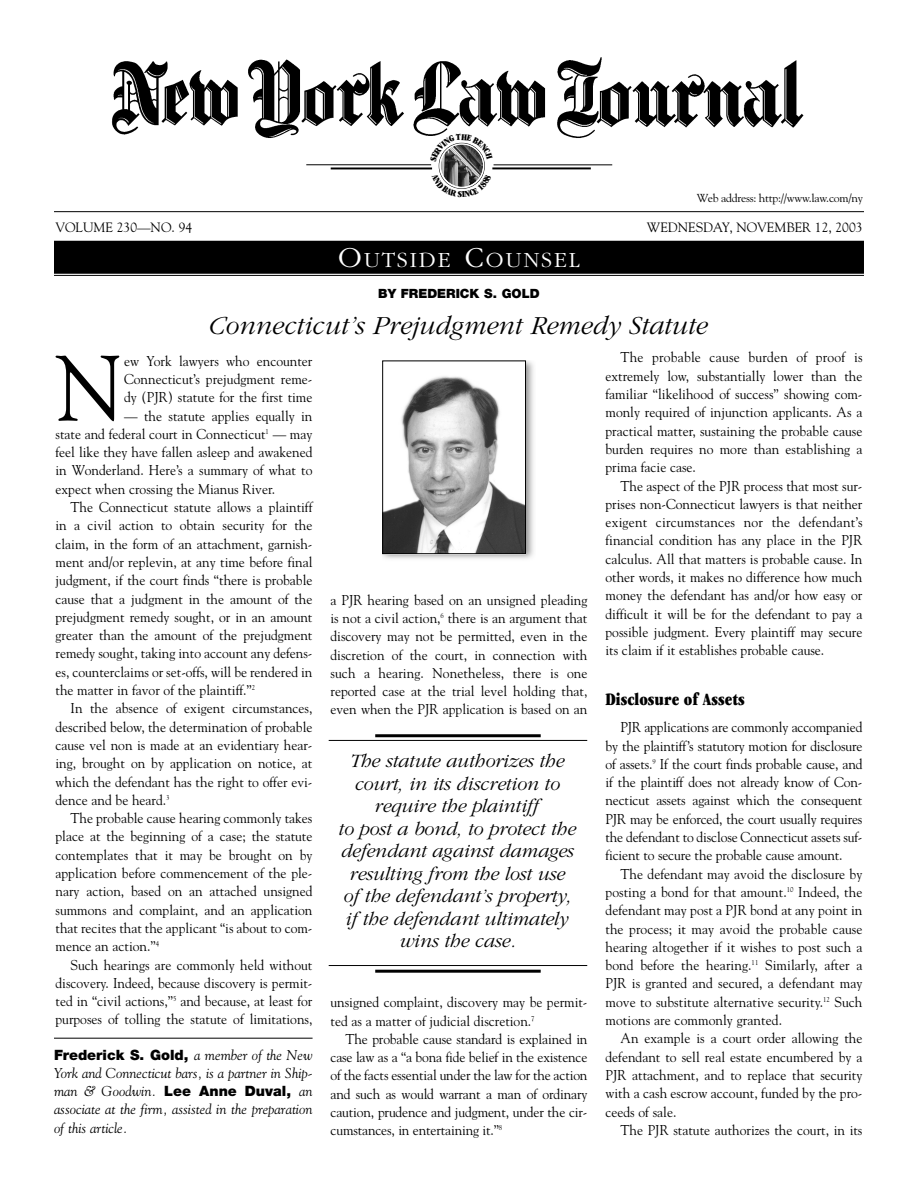
<style>
.page{position:relative;width:918px;height:1188px;background:#fff}
.page>*{position:absolute;margin:0;border:0;box-sizing:border-box;transform-origin:0 0}
.t1{font:92.25px "Goudy";color:#000;scale:.95 1}
.t2{font:italic 300 27px "Garamond";color:#000}
.t3{font:300 22.5px "Garamond";letter-spacing:.08em;color:#fff}
.t4{font:italic 300 19.5px/22.5px "Garamond";letter-spacing:-.01em;color:#000;text-align:center}
.t5{font:ultra-condensed 18px "Garamond";color:#000;scale:.95 1}
.t6{font:14.25px/18.3px "Goudy";color:#000;text-align:justify;scale:.95 1}
.t7{font:italic 14.25px/18.3px "Goudy";color:#000;text-align:justify}
.t8{font:900 14.25px "Helvetica Neue";color:#000}
.t9{font:13.5px "Goudy";color:#000}
.t10{font:900 12.75px "Helvetica Neue";color:#000}
.t11{font:11.55px "Goudy";letter-spacing:-.02em;color:#000}
.s1{font-size:30px}
.s2{font-family:"Goudy";font-weight:400;font-style:italic}
.s3{font-family:"Helvetica Neue";font-weight:900;font-style:normal}
</style>
<div class="page">
<img style="left:112px;top:57px;width:692px;height:81px">
<hr style="left:331px;top:168px;width:101px;height:1px;background:#000">
<hr style="left:306px;top:165px;width:125px;height:1px;background:#000">
<hr style="left:494px;top:165px;width:118px;height:1px;background:#000">
<hr style="left:492px;top:167px;width:99px;height:2px;background:#000">
<img style="left:441px;top:145px;width:42px;height:42px;border-radius:50%">
<hr style="left:54px;top:211px;width:810px;height:1px;background:#000">
<div style="left:54px;top:241px;width:810px;height:33px;background:#000"></div>
<hr style="left:54px;top:275px;width:810px;height:1px;background:#000">
<hr style="left:54px;top:1038px;width:259px;height:1px;background:#000">
<img style="left:382px;top:361px;width:152px;height:198px">
<img style="left:385px;top:363px;width:139px;height:189px">
<div style="left:383px;top:361px;width:143px;height:193px;border:1px solid #000"></div>
<hr style="left:375px;top:734px;width:166px;height:3px;background:#000">
<hr style="left:329px;top:740px;width:258px;height:1px;background:#000">
<hr style="left:329px;top:965px;width:258px;height:1px;background:#000">
<hr style="left:375px;top:970px;width:166px;height:3px;background:#000">
<svg style="left:430px;top:134px;width:63px;height:28px"></svg>
<svg style="left:440px;top:173px;width:44px;height:16px"></svg>
<p class="t11" style="left:697px;top:193px;width:168px">Web address: http://www.law.com/ny</p>
<p class="t9" style="left:56px;top:222px;width:138px">VOLUME 230—NO. 94</p>
<p class="t9" style="left:647px;top:222px;width:217px">WEDNESDAY, NOVEMBER 12, 2003</p>
<h3 class="t3" style="left:338px;top:251px;width:243px"><span class="s1">O</span>UTSIDE <span class="s1">C</span>OUNSEL</h3>
<p class="t10" style="left:378px;top:289px;width:163px">BY FREDERICK S. GOLD</p>
<h2 class="t2" style="left:208px;top:315px;width:501px">Connecticut’s Prejudgment Remedy Statute</h2>
<h1 class="t1" style="left:56px;top:352px;width:73px">N</h1>
<p class="t6" style="left:124px;top:353px;width:200px">ew York lawyers who encounter Connecticut’s prejudgment reme&shy;dy (PJR) statute for the first time</p>
<p class="t6" style="left:55px;top:408px;width:272px;text-indent:69px">— the statute applies equally in state and federal court in Connecticut<sup>1</sup> — may feel like they have fallen asleep and awakened in Wonderland. Here’s a summary of what to expect when crossing the Mianus River.</p>
<p class="t6" style="left:56px;top:499px;width:272px;text-indent:15px">The Connecticut statute allows a plaintiff in a civil action to obtain security for the claim, in the form of an attachment, garnish&shy;ment and/or replevin, at any time before final judgment, if the court finds “there is probable cause that a judgment in the amount of the prejudgment remedy sought, or in an amount greater than the amount of the prejudgment remedy sought, taking into account any defens&shy;es, counterclaims or set-offs, will be rendered in the matter in favor of the plaintiff.”<sup>2</sup></p>
<p class="t6" style="left:55px;top:700px;width:272px;text-indent:15px">In the absence of exigent circumstances, described below, the determination of probable cause vel non is made at an evidentiary hear&shy;ing, brought on by application on notice, at which the defendant has the right to offer evi&shy;dence and be heard.<sup>3</sup></p>
<p class="t6" style="left:55px;top:810px;width:272px;text-indent:15px">The probable cause hearing commonly takes place at the beginning of a case; the statute contemplates that it may be brought on by application before commencement of the ple&shy;nary action, based on an attached unsigned summons and complaint, and an application that recites that the applicant “is about to com&shy;mence an action.”<sup>4</sup></p>
<p class="t6" style="left:55px;top:957px;width:272px;text-indent:15px">Such hearings are commonly held without discovery. Indeed, because discovery is permit&shy;ted in “civil actions,”<sup>5</sup> and because, at least for purposes of tolling the statute of limitations,</p>
<p class="t8" style="left:54px;top:1049px;width:260px">Frederick S. Gold, <span class="s2">a member of the New</span></p>
<p class="t7" style="left:54px;top:1065px;width:260px">York and Connecticut bars, is a partner in Ship&shy;man &amp; Goodwin. <span class="s3">Lee Anne Duval,</span> an associate at the firm, assisted in the preparation of this article.</p>
<p class="t6" style="left:330px;top:592px;width:272px">a PJR hearing based on an unsigned pleading is not a civil action,<sup>6</sup> there is an argument that discovery may not be permitted, even in the discretion of the court, in connection with such a hearing. Nonetheless, there is one reported case at the trial level holding that, even when the PJR application is based on an</p>
<h3 class="t4" style="left:339px;top:751px;width:239px">The statute authorizes the court, in its discretion to require the plaintiff<br>to post a bond, to protect the defendant against damages resulting from the lost use<br>of the defendant’s property, if the defendant ultimately wins the case.</h3>
<p class="t6" style="left:330px;top:994px;width:272px">unsigned complaint, discovery may be permit&shy;ted as a matter of judicial discretion.<sup>7</sup></p>
<p class="t6" style="left:331px;top:1031px;width:272px;text-indent:15px">The probable cause standard is explained in case law as a “a bona fide belief in the existence of the facts essential under the law for the action and such as would warrant a man of ordinary caution, prudence and judgment, under the cir&shy;cumstances, in entertaining it.”<sup>8</sup></p>
<p class="t6" style="left:606px;top:349px;width:272px;text-indent:15px">The probable cause burden of proof is extremely low, substantially lower than the familiar “likelihood of success” showing com&shy;monly required of injunction applicants. As a practical matter, sustaining the probable cause burden requires no more than establishing a prima facie case.</p>
<p class="t6" style="left:606px;top:478px;width:272px;text-indent:15px">The aspect of the PJR process that most sur&shy;prises non-Connecticut lawyers is that neither exigent circumstances nor the defendant’s financial condition has any place in the PJR calculus. All that matters is probable cause. In other words, it makes no difference how much money the defendant has and/or how easy or difficult it will be for the defendant to pay a possible judgment. Every plaintiff may secure its claim if it establishes probable cause.</p>
<p class="t5" style="left:606px;top:692px;width:148px">Disclosure of Assets</p>
<p class="t6" style="left:605px;top:719px;width:272px;text-indent:15px">PJR applications are commonly accompanied by the plaintiff’s statutory motion for disclosure of assets.<sup>9</sup> If the court finds probable cause, and if the plaintiff does not already know of Con&shy;necticut assets against which the consequent PJR may be enforced, the court usually requires the defendant to disclose Connecticut assets suf&shy;ficient to secure the probable cause amount.</p>
<p class="t6" style="left:605px;top:866px;width:272px;text-indent:15px">The defendant may avoid the disclosure by posting a bond for that amount.<sup>10</sup> Indeed, the defendant may post a PJR bond at any point in the process; it may avoid the probable cause hearing altogether if it wishes to post such a bond before the hearing.<sup>11</sup> Similarly, after a PJR is granted and secured, a defendant may move to substitute alternative security.<sup>12</sup> Such motions are commonly granted.</p>
<p class="t6" style="left:606px;top:1030px;width:272px;text-indent:15px">An example is a court order allowing the defendant to sell real estate encumbered by a PJR attachment, and to replace that security with a cash escrow account, funded by the pro&shy;ceeds of sale.</p>
<p class="t6" style="left:620px;top:1122px;width:256px">The PJR statute authorizes the court, in its</p>
</div>
